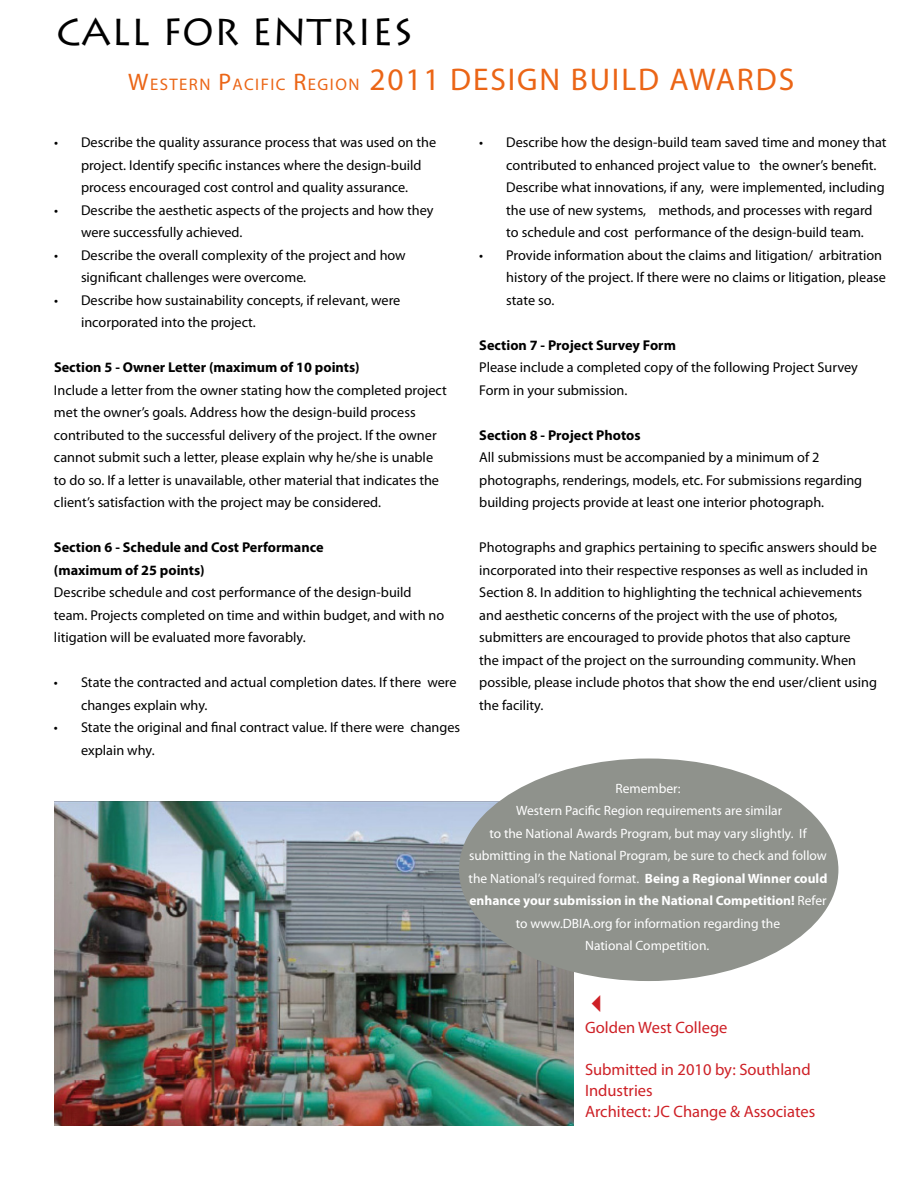
<style>
.page{position:relative;width:918px;height:1188px;background:#fff}
.page>*{position:absolute;margin:0;border:0;box-sizing:border-box;transform-origin:0 0}
.t1{font:37.5px "Lithos Pro";color:#000}
.t2{font:31.5px "Myriad Pro";letter-spacing:.06em;color:#eb6516}
.t3{font:16.8px "Myriad Pro";letter-spacing:.085em;color:#eb6516}
.t4{font:16.5px/21px "Myriad Pro";color:#ce2026}
.t5{font:14.25px/22.5px "Myriad Pro";color:#000}
.t6{font:700 14.25px/22.5px "Myriad Pro";color:#000}
.t7{font:13.5px/22.5px "Myriad Pro";color:#fff;text-align:center}
.s1{font-size:24px}
.s2{font-size:31.5px}
.s3{font-weight:700}
</style>
<div class="page">
<img style="left:54px;top:801px;width:519px;height:324px">
<div style="left:459px;top:759px;width:379px;height:222px;background:#8f928c;border-radius:50%"></div>
<h1 class="t1" style="left:56px;top:11px;width:358px">CALL FOR ENTRIES</h1>
<p class="t3" style="left:128px;top:74px;width:363px"><span class="s1">W</span>ESTERN <span class="s1">P</span>ACIFIC <span class="s1">R</span>EGION <span class="s2">2011 DESIGN</span></p>
<h2 class="t2" style="left:571px;top:60px;width:222px">BUILD AWARDS</h2>
<p class="t5" style="left:81px;top:131px;width:357px;text-indent:-27px">• Describe the quality assurance process that was used on the project. Identify specific instances where the design-build process encouraged cost control and quality assurance.</p>
<p class="t5" style="left:81px;top:198px;width:354px;text-indent:-27px">• Describe the aesthetic aspects of the projects and how they were successfully achieved.</p>
<p class="t5" style="left:81px;top:243px;width:326px;text-indent:-27px">• Describe the overall complexity of the project and how significant challenges were overcome.</p>
<p class="t5" style="left:81px;top:288px;width:321px;text-indent:-27px">• Describe how sustainability concepts, if relevant, were incorporated into the project.</p>
<p class="t6" style="left:54px;top:356px;width:307px">Section 5 - Owner Letter (maximum of 10 points)</p>
<p class="t5" style="left:54px;top:378px;width:394px">Include a letter from the owner stating how the completed project met the owner’s goals. Address how the design-build process contributed to the successful delivery of the project. If the owner cannot submit such a letter, please explain why he/she is unable to do so. If a letter is unavailable, other material that indicates the client’s satisfaction with the project may be considered.</p>
<p class="t6" style="left:54px;top:536px;width:271px">Section 6 - Schedule and Cost Performance (maximum of 25 points)</p>
<p class="t5" style="left:54px;top:581px;width:392px">Describe schedule and cost performance of the design-build team. Projects completed on time and within budget, and with no litigation will be evaluated more favorably.</p>
<p class="t5" style="left:81px;top:671px;width:377px;text-indent:-27px">• State the contracted and actual completion dates. If there were changes explain why.</p>
<p class="t5" style="left:81px;top:716px;width:381px;text-indent:-27px">• State the original and final contract value. If there were changes explain why.</p>
<p class="t5" style="left:506px;top:131px;width:382px;text-indent:-27px">• Describe how the design-build team saved time and money that contributed to enhanced project value to the owner’s benefit.<br>Describe what innovations, if any, were implemented, including the use of new systems, methods, and processes with regard to schedule and cost performance of the design-build team.</p>
<p class="t5" style="left:506px;top:243px;width:381px;text-indent:-27px">• Provide information about the claims and litigation/ arbitration history of the project. If there were no claims or litigation, please state so.</p>
<p class="t6" style="left:479px;top:333px;width:198px">Section 7 - Project Survey Form</p>
<p class="t5" style="left:479px;top:356px;width:380px">Please include a completed copy of the following Project Survey<br>Form in your submission.</p>
<p class="t6" style="left:479px;top:423px;width:163px">Section 8 - Project Photos</p>
<p class="t5" style="left:479px;top:446px;width:385px">All submissions must be accompanied by a minimum of 2 photographs, renderings, models, etc. For submissions regarding building projects provide at least one interior photograph.</p>
<p class="t5" style="left:479px;top:536px;width:399px">Photographs and graphics pertaining to specific answers should be incorporated into their respective responses as well as included in Section 8. In addition to highlighting the technical achievements and aesthetic concerns of the project with the use of photos, submitters are encouraged to provide photos that also capture<br>the impact of the project on the surrounding community. When possible, please include photos that show the end user/client using the facility.</p>
<p class="t7" style="left:469px;top:777px;width:360px">Remember:<br>Western Pacific Region requirements are similar<br>to the National Awards Program, but may vary slightly. If submitting in the National Program, be sure to check and follow the National’s required format. <span class="s3">Being a Regional Winner could enhance your submission in the National Competition!</span> Refer to www.DBIA.org for information regarding the<br>National Competition.</p>
<p class="t4" style="left:585px;top:1017px;width:144px">Golden West College</p>
<p class="t4" style="left:585px;top:1059px;width:232px">Submitted in 2010 by: Southland<br>Industries<br>Architect: JC Change &amp; Associates</p>
</div>
